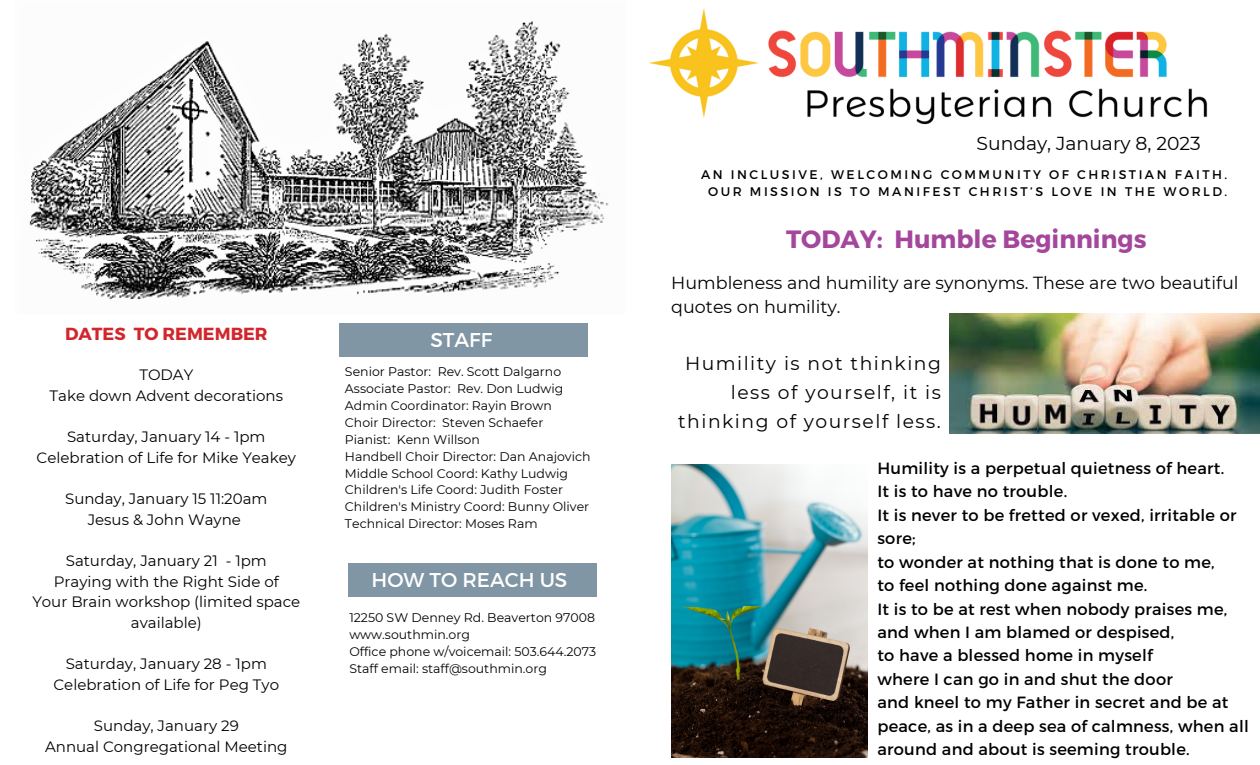
<style>
.page{position:relative;width:1260px;height:765px;background:#fff}
.page>*{position:absolute;margin:0;border:0;box-sizing:border-box;transform-origin:0 0}
.t1{font:700 25px "Montserrat";color:#a4479c}
.t2{font:20px "Montserrat";color:#fff}
.t3{font:18.75px/29px "Montserrat";letter-spacing:.08em;color:#000;text-align:right}
.t4{font:18.75px "Montserrat";color:#000}
.t5{font:17.5px/24.4px "Montserrat";color:#000}
.t6{font:700 17.5px "Montserrat";color:#d1262b}
.t7{font:16.25px/23.5px "Montserrat";letter-spacing:.015em;color:#000}
.t8{font:15px/20.6px "Montserrat";color:#000;text-align:center}
.t9{font:12.5px/16.9px "Montserrat";color:#000}
.t10{font:12.5px/16.9px "Montserrat";letter-spacing:.2em;color:#000;text-align:center}
</style>
<div class="page">
<img style="left:649px;top:8px;width:559px;height:117px">
<img style="left:29px;top:21px;width:580px;height:279px">
<div style="left:339px;top:323px;width:249px;height:34px;background:#8096a4"></div>
<div style="left:348px;top:564px;width:249px;height:33px;background:#8096a4"></div>
<img style="left:950px;top:314px;width:310px;height:120px">
<img style="left:672px;top:465px;width:196px;height:293px">
<h3 class="t6" style="left:65px;top:323px;width:204px">DATES TO REMEMBER</h3>
<p class="t8" style="left:50px;top:365px;width:235px">TODAY<br>Take down Advent decorations</p>
<p class="t8" style="left:37px;top:427px;width:261px">Saturday, January 14 - 1pm<br>Celebration of Life for Mike Yeakey</p>
<p class="t8" style="left:65px;top:489px;width:204px">Sunday, January 15 11:20am<br>Jesus &amp; John Wayne</p>
<p class="t8" style="left:32px;top:550px;width:269px">Saturday, January 21 - 1pm<br>Praying with the Right Side of<br>Your Brain workshop (limited space available)</p>
<p class="t8" style="left:54px;top:654px;width:227px">Saturday, January 28 - 1pm<br>Celebration of Life for Peg Tyo</p>
<p class="t8" style="left:45px;top:715px;width:244px">Sunday, January 29<br>Annual Congregational Meeting</p>
<h2 class="t2" style="left:430px;top:327px;width:63px">STAFF</h2>
<p class="t9" style="left:345px;top:363px;width:247px">Senior Pastor: Rev. Scott Dalgarno Associate Pastor: Rev. Don Ludwig Admin Coordinator: Rayin Brown<br>Choir Director: Steven Schaefer Pianist: Kenn Willson<br>Handbell Choir Director: Dan Anajovich Middle School Coord: Kathy Ludwig Children's Life Coord: Judith Foster Children's Ministry Coord: Bunny Oliver Technical Director: Moses Ram</p>
<h2 class="t2" style="left:372px;top:567px;width:197px">HOW TO REACH US</h2>
<p class="t9" style="left:349px;top:609px;width:248px">12250 SW Denney Rd. Beaverton 97008 www.southmin.org<br>Office phone w/voicemail: 503.644.2073<br>Staff email: staff@southmin.org</p>
<h3 class="t4" style="left:977px;top:132px;width:226px">Sunday, January 8, 2023</h3>
<p class="t10" style="left:701px;top:166px;width:528px">AN INCLUSIVE, WELCOMING COMMUNITY OF CHRISTIAN FAITH.<br>OUR MISSION IS TO MANIFEST CHRIST’S LOVE IN THE WORLD.</p>
<h1 class="t1" style="left:786px;top:223px;width:362px">TODAY: Humble Beginnings</h1>
<h3 class="t5" style="left:671px;top:270px;width:569px">Humbleness and humility are synonyms. These are two beautiful quotes on humility.</h3>
<h3 class="t3" style="left:678px;top:348px;width:264px">Humility is not thinking less of yourself, it is thinking of yourself less.</h3>
<p class="t7" style="left:877px;top:456px;width:373px">Humility is a perpetual quietness of heart.<br>It is to have no trouble.<br>It is never to be fretted or vexed, irritable or sore;<br>to wonder at nothing that is done to me,<br>to feel nothing done against me.<br>It is to be at rest when nobody praises me, and when I am blamed or despised,<br>to have a blessed home in myself<br>where I can go in and shut the door<br>and kneel to my Father in secret and be at peace, as in a deep sea of calmness, when all around and about is seeming trouble.</p>
</div>
